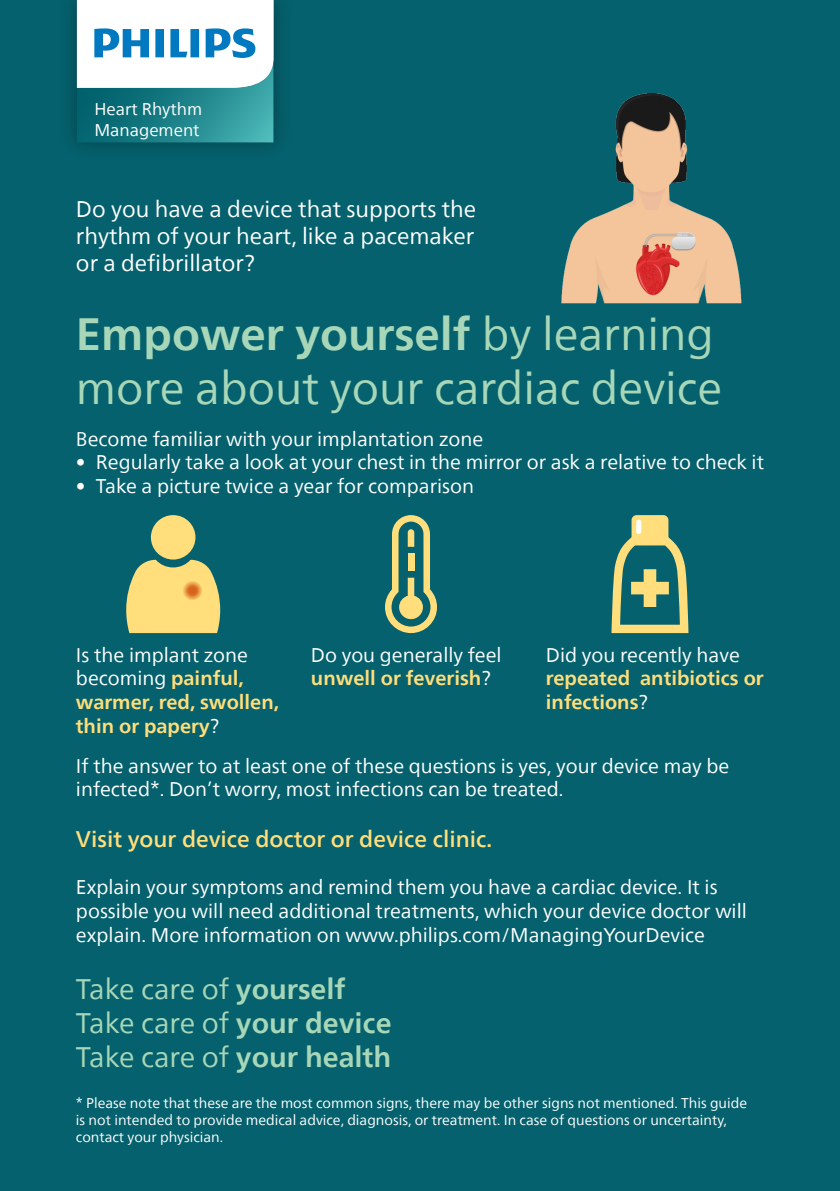
<style>
.page{position:relative;width:840px;height:1191px;background:#fff}
.page>*{position:absolute;margin:0;border:0;box-sizing:border-box;transform-origin:0 0}
.t1{font:45.2px/54.2px "Neue Frutiger Thai Modern";color:#a7d7b8}
.t2{font:28.2px "Neue Frutiger Thai Modern";color:#a7d7b8}
.t3{font:22.6px/27px "Neue Frutiger Thai Modern";color:#fff;text-align:justify}
.t4{font:500 22.6px "Neue Frutiger Thai Modern";color:#ffde7b}
.t5{font:19.8px/23.6px "Neue Frutiger Thai Modern";color:#fff}
.t6{font:700 19.8px/23.6px "Neue Frutiger Thai Modern";color:#ffde7b}
.t7{font:17px "Neue Frutiger Thai Modern";color:#fff}
.t8{font:14px/17px "Neue Frutiger Thai Modern";color:#fff}
.s1{font-weight:700}
.s2{font-weight:400;color:#fff}
.s3{font-weight:700;color:#ffde7b}
</style>
<div class="page">
<div style="left:0;top:0;width:839px;height:1191px;background:#05616d"></div>
<img style="left:72px;top:0;width:207px;height:147px">
<svg style="left:77px;top:0;width:196px;height:142px;background:#8fc2cb"></svg>
<img style="left:561px;top:93px;width:181px;height:211px">
<svg style="left:611px;top:515px;width:77px;height:118px"></svg>
<svg style="left:385px;top:515px;width:52px;height:118px"></svg>
<svg style="left:126px;top:560px;width:94px;height:73px;background:#e0ce79"></svg>
<div style="left:151px;top:515px;width:44px;height:44px;background:#ffde7b;border-radius:50%"></div>
<svg style="left:182px;top:580px;width:20px;height:20px"></svg>
<svg style="left:185px;top:583px;width:13px;height:14px"></svg>
<p class="t7" style="left:94px;top:97px;width:109px">Heart Rhythm</p>
<p class="t7" style="left:94px;top:118px;width:107px">Management</p>
<p class="t3" style="left:76px;top:195px;width:401px">Do you have a device that supports the rhythm of your heart, like a pacemaker or a defibrillator?</p>
<p class="t1" style="left:76px;top:306px;width:647px"><span class="s1">Empower yourself</span> by learning more about your cardiac device</p>
<p class="t5" style="left:76px;top:426px;width:408px">Become familiar with your implantation zone</p>
<p class="t5" style="left:76px;top:450px;width:689px">• Regularly take a look at your chest in the mirror or ask a relative to check it</p>
<p class="t5" style="left:76px;top:473px;width:399px">• Take a picture twice a year for comparison</p>
<p class="t6" style="left:76px;top:642px;width:204px"><span class="s2">Is the implant zone becoming</span> painful, warmer, red, swollen, thin or papery<span class="s2">?</span></p>
<p class="t5" style="left:311px;top:642px;width:192px">Do you generally feel <span class="s3">unwell or feverish</span>?</p>
<p class="t6" style="left:545px;top:642px;width:219px"><span class="s2">Did you recently have </span>repeated antibiotics or infections<span class="s2">?</span></p>
<p class="t5" style="left:76px;top:753px;width:654px">If the answer to at least one of these questions is yes, your device may be infected*. Don’t worry, most infections can be treated.</p>
<p class="t4" style="left:76px;top:822px;width:417px">Visit your device doctor or device clinic.</p>
<p class="t5" style="left:76px;top:875px;width:672px">Explain your symptoms and remind them you have a cardiac device. It is possible you will need additional treatments, which your device doctor will explain. More information on www.philips.com/ManagingYourDevice</p>
<p class="t2" style="left:76px;top:969px;width:271px">Take care of <span class="s1">yourself</span></p>
<p class="t2" style="left:76px;top:1003px;width:317px">Take care of <span class="s1">your device</span></p>
<p class="t2" style="left:76px;top:1037px;width:316px">Take care of <span class="s1">your health</span></p>
<p class="t8" style="left:76px;top:1094px;width:672px">* Please note that these are the most common signs, there may be other signs not mentioned. This guide is not intended to provide medical advice, diagnosis, or treatment. In case of questions or uncertainty, contact your physician.</p>
</div>
